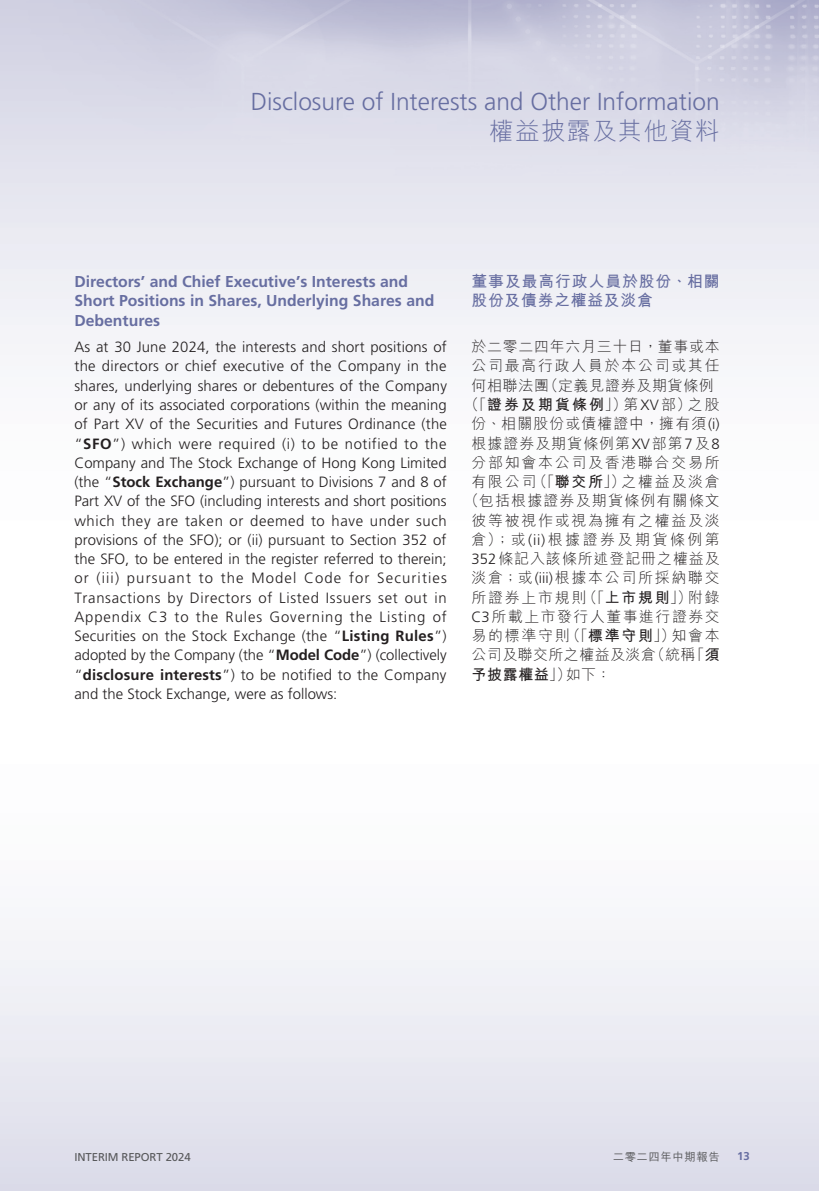
<style>
.page{position:relative;width:819px;height:1191px;background:#fff}
.page>*{position:absolute;margin:0;border:0;box-sizing:border-box;transform-origin:0 0}
.t1{font:300 24.5px "Frutiger LT Std";color:#676ea1}
.t2{font:300 24.5px "M Hei HK";letter-spacing:.05em;color:#676ea1}
._02_H2{font:700 15.75px/19.2px "Frutiger LT Std";color:#676ea1}
._02_H2-2{font:700 15.75px/19.2px "M Hei HK";letter-spacing:.06em;color:#676ea1}
._00_txt{font:300 14.88px/19.2px "Frutiger LT Std";color:#231f20;text-align:justify}
._00_txt-2{font:300 14.88px "M Hei HK";letter-spacing:.12em;color:#231f20}
._00_txt-3{font:300 14.88px/19.2px "M Hei HK";letter-spacing:.1em;color:#231f20;text-align:justify}
._00_txt-4{font:300 14.88px "M Hei HK";letter-spacing:.07em;color:#231f20}
._00_txt-5{font:300 14.88px "M Hei HK";letter-spacing:.075em;color:#231f20}
._00_txt-6{font:300 14.88px "M Hei HK";letter-spacing:.17em;color:#231f20}
._00_txt-7{font:300 14.88px "M Hei HK";letter-spacing:.035em;color:#231f20}
._00_txt-8{font:700 14.88px "M Hei HK";letter-spacing:.05em;color:#231f20}
._00_txt-9{font:11.38px "Frutiger LT Std";letter-spacing:-.01em;color:#57585a}
._00_txt-10{font:500 11.38px "M Hei HK";letter-spacing:.05em;color:#57585a}
.t3{font:700 11.38px "Frutiger LT Std";color:#676ea1}
.s1{font-weight:700}
.s2{font-family:"Frutiger LT Std"}
.s3{font-weight:300}
</style>
<div class="page">
<p class="t1" style="left:251px;top:87px;width:470px">Disclosure of Interests and Other Information</p>
<p class="t2" style="left:489px;top:118px;width:232px">權益披露及其他資料</p>
<p class="_02_H2" style="left:74px;top:272px;width:361px">Directors’ and Chief Executive’s Interests and<br>Short Positions in Shares, Underlying Shares and<br>Debentures</p>
<p class="_00_txt" style="left:74px;top:338px;width:374px">As at 30 June 2024, the interests and short positions of the directors or chief executive of the Company in the shares, underlying shares or debentures of the Company or any of its associated corporations (within the meaning of Part XV of the Securities and Futures Ordinance (the “<span class="s1">SFO</span>”) which were required (i) to be notified to the Company and The Stock Exchange of Hong Kong Limited (the “<span class="s1">Stock Exchange</span>”) pursuant to Divisions 7 and 8 of Part XV of the SFO (including interests and short positions which they are taken or deemed to have under such provisions of the SFO); or (ii) pursuant to Section 352 of the SFO, to be entered in the register referred to therein; or (iii) pursuant to the Model Code for Securities Transactions by Directors of Listed Issuers set out in Appendix C3 to the Rules Governing the Listing of Securities on the Stock Exchange (the “<span class="s1">Listing Rules</span>”) adopted by the Company (the “<span class="s1">Model Code</span>”) (collectively “<span class="s1">disclosure interests</span>”) to be notified to the Company and the Stock Exchange, were as follows:</p>
<p class="_02_H2-2" style="left:471px;top:270px;width:249px">董事及最高行政人員於股份、相關股份及債券之權益及淡倉</p>
<p class="_00_txt-3" style="left:471px;top:337px;width:250px">於二零二四年六月三十日，董事或本公司最高行政人員於本公司或其任何相聯法團（定義見證券及期貨條例</p>
<p class="_00_txt-3" style="left:464px;top:395px;width:257px">（「<span class="s1">證券及期貨條例</span>」）第<span class="s2">XV</span>部）之股</p>
<p class="_00_txt-5" style="left:471px;top:416px;width:250px">份、相關股份或債權證中，擁有須<span class="s2">(i)</span></p>
<p class="_00_txt-4" style="left:471px;top:435px;width:250px">根據證券及期貨條例第<span class="s2">XV</span>部第<span class="s2">7</span>及<span class="s2">8</span></p>
<p class="_00_txt-2" style="left:471px;top:455px;width:250px">分部知會本公司及香港聯合交易所</p>
<p class="_00_txt-2" style="left:471px;top:474px;width:250px">有限公司（「<span class="s1">聯交所</span>」）之權益及淡倉</p>
<p class="_00_txt-3" style="left:464px;top:491px;width:257px">（包括根據證券及期貨條例有關條文</p>
<p class="_00_txt-2" style="left:471px;top:512px;width:250px">彼等被視作或視為擁有之權益及淡</p>
<p class="_00_txt-6" style="left:471px;top:532px;width:250px">倉）；或<span class="s2">(ii)</span>根據證券及期貨條例第</p>
<p class="_00_txt-4" style="left:471px;top:551px;width:250px"><span class="s2">352</span>條記入該條所述登記冊之權益及</p>
<p class="_00_txt-2" style="left:471px;top:570px;width:249px">淡倉；或<span class="s2">(iii)</span>根據本公司所採納聯交</p>
<p class="_00_txt-2" style="left:471px;top:589px;width:250px">所證券上市規則（「<span class="s1">上市規則</span>」）附錄</p>
<p class="_00_txt-3" style="left:471px;top:606px;width:250px"><span class="s2">C3</span>所載上市發行人董事進行證券交</p>
<p class="_00_txt-2" style="left:471px;top:628px;width:250px">易的標準守則（「<span class="s1">標準守則</span>」）知會本</p>
<p class="_00_txt-7" style="left:471px;top:647px;width:250px">公司及聯交所之權益及淡倉（統稱「<span class="s1">須</span></p>
<p class="_00_txt-8" style="left:471px;top:663px;width:141px">予披露權益<span class="s3">」）如下：</span></p>
<p class="_00_txt-9" style="left:74px;top:1150px;width:118px">INTERIM REPORT 2024</p>
<p class="_00_txt-10" style="left:612px;top:1148px;width:108px">二零二四年中期報告</p>
<p class="t3" style="left:737px;top:1149px;width:14px">13</p>
</div>
